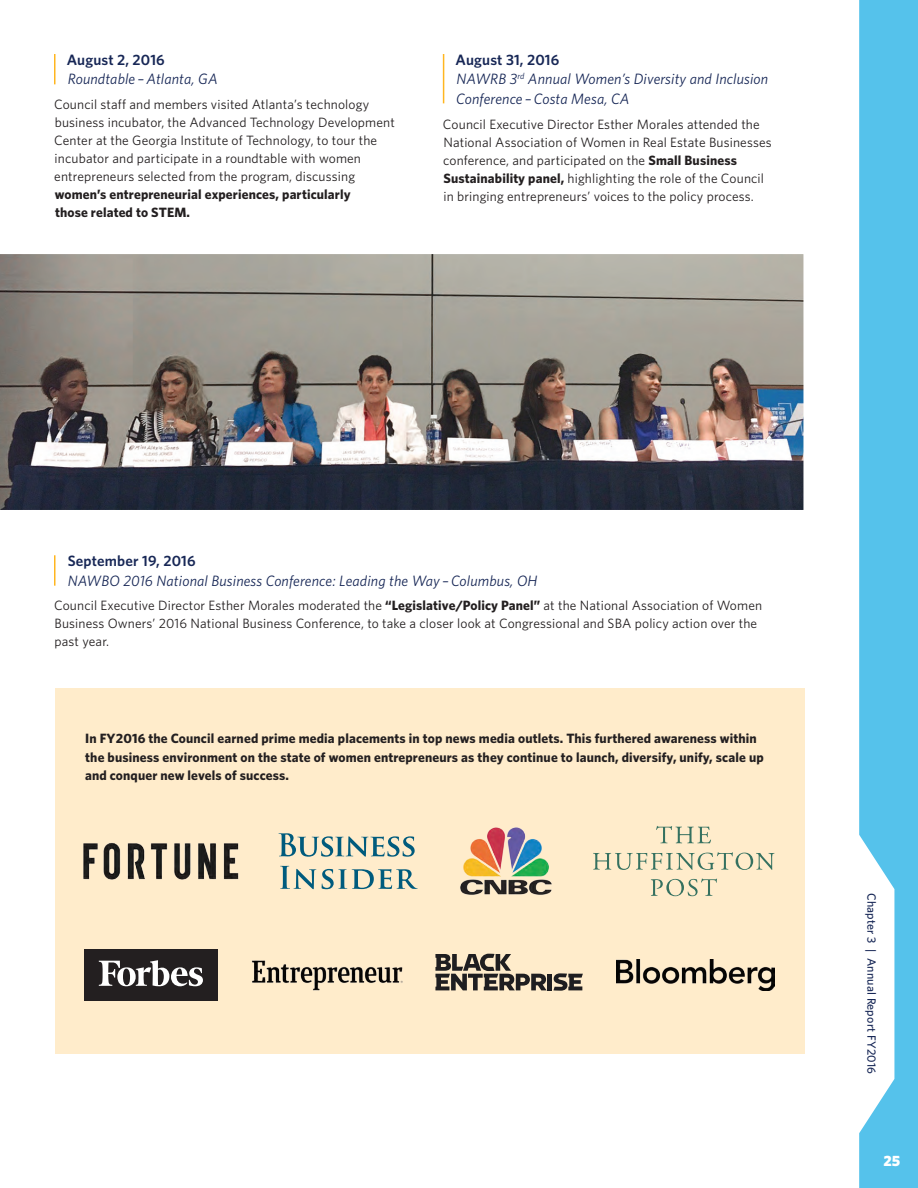
<style>
.page{position:relative;width:918px;height:1188px;background:#fff}
.page>*{position:absolute;margin:0;border:0;box-sizing:border-box;transform-origin:0 0}
.t1{font:italic 15px/19.5px "Whitney";letter-spacing:.01em;color:#172756}
.t2{font:900 15px "Whitney";color:#fff}
.t3{font:13.5px/18px "Whitney";letter-spacing:.01em;color:#231f20}
.t4{font:700 13.5px/18.8px "Whitney";letter-spacing:.01em;color:#231f20}
.t5{font:500 12px "Whitney";letter-spacing:.01em;color:#172756}
.s1{font-weight:600;font-style:normal}
.s2{font-weight:700}
</style>
<div class="page">
<img style="left:0;top:254px;width:804px;height:256px">
<div style="left:55px;top:689px;width:750px;height:365px;background:#ffeccb"></div>
<svg style="left:859px;top:0;width:59px;height:1188px;background:#6ac9ed"></svg>
<hr style="left:54px;top:555px;width:2px;height:31px;background:#ffb620">
<hr style="left:54px;top:54px;width:2px;height:30px;background:#ffb620">
<hr style="left:443px;top:54px;width:1px;height:49px;background:#ffb620">
<hr style="left:548px;top:974px;width:4px;height:16px;background:#1f1e20">
<svg style="left:553px;top:973px;width:30px;height:18px"></svg>
<svg style="left:435px;top:954px;width:112px;height:36px"></svg>
<img style="left:460px;top:827px;width:92px;height:68px">
<svg style="left:279px;top:833px;width:136px;height:24px"></svg>
<svg style="left:280px;top:866px;width:36px;height:23px"></svg>
<svg style="left:322px;top:869px;width:96px;height:20px"></svg>
<img style="left:251px;top:960px;width:152px;height:31px">
<div style="left:84px;top:949px;width:134px;height:52px;background:#231f20"></div>
<svg style="left:99px;top:960px;width:104px;height:26px"></svg>
<img style="left:83px;top:843px;width:156px;height:37px">
<svg style="left:593px;top:826px;width:181px;height:70px"></svg>
<img style="left:617px;top:959px;width:157px;height:32px">
<p class="t1" style="left:67px;top:50px;width:152px"><span class="s1">August 2, 2016<br></span>Roundtable – Atlanta, GA</p>
<p class="t3" style="left:54px;top:95px;width:342px">Council staff and members visited Atlanta’s technology business incubator, the Advanced Technology Development Center at the Georgia Institute of Technology, to tour the incubator and participate in a roundtable with women entrepreneurs selected from the program, discussing <span class="s2">women’s entrepreneurial experiences, particularly<br>those related to STEM.</span></p>
<p class="t1" style="left:456px;top:50px;width:314px"><span class="s1">August 31, 2016<br></span>NAWRB 3<sup>rd</sup> Annual Women’s Diversity and Inclusion<br>Conference – Costa Mesa, CA</p>
<p class="t3" style="left:443px;top:115px;width:330px">Council Executive Director Esther Morales attended the National Association of Women in Real Estate Businesses conference, and participated on the <span class="s2">Small Business Sustainability panel,</span> highlighting the role of the Council in bringing entrepreneurs’ voices to the policy process.</p>
<p class="t1" style="left:68px;top:551px;width:471px"><span class="s1">September 19, 2016<br></span>NAWBO 2016 National Business Conference: Leading the Way – Columbus, OH</p>
<p class="t3" style="left:54px;top:596px;width:710px">Council Executive Director Esther Morales moderated the <span class="s2">“Legislative/Policy Panel”</span> at the National Association of Women<br>Business Owners’ 2016 National Business Conference, to take a closer look at Congressional and SBA policy action over the past year.</p>
<p class="t4" style="left:85px;top:728px;width:680px">In FY2016 the Council earned prime media placements in top news media outlets. This furthered awareness within the business environment on the state of women entrepreneurs as they continue to launch, diversify, unify, scale up and conquer new levels of success.</p>
<p class="t5" style="left:879px;top:893px;width:182px;rotate:90deg">Chapter 3 | Annual Report FY2016</p>
<p class="t2" style="left:883px;top:1152px;width:19px">25</p>
</div>
